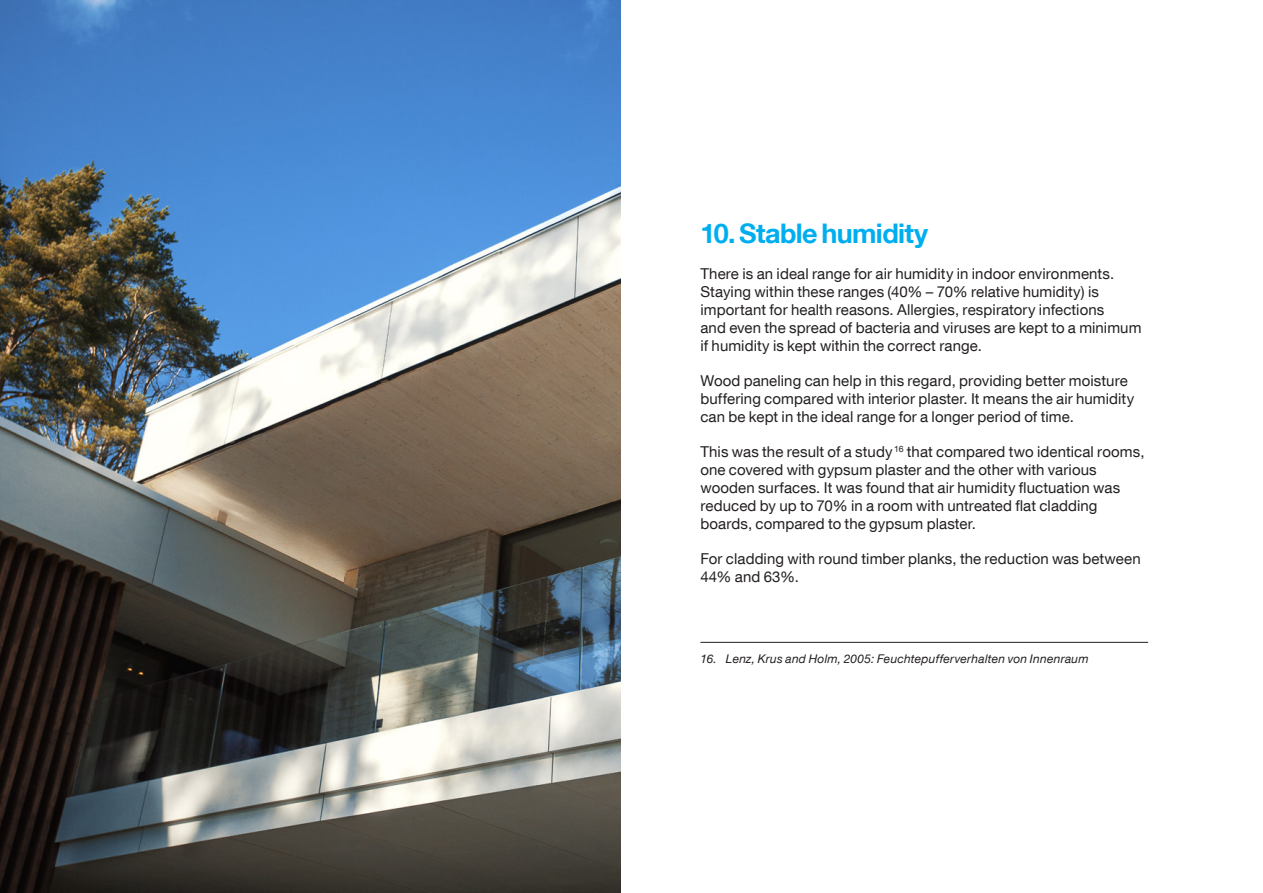
<style>
.page{position:relative;width:1263px;height:893px;background:#fff}
.page>*{position:absolute;margin:0;border:0;box-sizing:border-box;transform-origin:0 0}
.Rubrik_mindre{font:700 27px "Helvetica Neue LT Com";letter-spacing:-.025em;color:#00aeef}
.Brödtext{font:15px/18px "Helvetica Neue LT Com";letter-spacing:.005em;color:#231f20}
.Källhandvisning{font:italic 12px "Helvetica Neue LT Com";letter-spacing:.02em;color:#231f20}
</style>
<div class="page">
<img style="left:0;top:0;width:621px;height:893px">
<hr style="left:700px;top:642px;width:448px;height:1px;background:#231f20">
<p class="Rubrik_mindre" style="left:700px;top:216px;width:229px">10. Stable humidity</p>
<p class="Brödtext" style="left:700px;top:264px;width:442px">There is an ideal range for air humidity in indoor environments.<br>Staying within these ranges (40% – 70% relative humidity) is important for health reasons. Allergies, respiratory infections<br>and even the spread of bacteria and viruses are kept to a minimum if humidity is kept within the correct range.</p>
<p class="Brödtext" style="left:700px;top:371px;width:435px">Wood paneling can help in this regard, providing better moisture buffering compared with interior plaster. It means the air humidity can be kept in the ideal range for a longer period of time.</p>
<p class="Brödtext" style="left:700px;top:442px;width:446px">This was the result of a study <sup>16</sup> that compared two identical rooms, one covered with gypsum plaster and the other with various wooden surfaces. It was found that air humidity fluctuation was reduced by up to 70% in a room with untreated flat cladding boards, compared to the gypsum plaster.</p>
<p class="Brödtext" style="left:700px;top:549px;width:442px">For cladding with round timber planks, the reduction was between<br>44% and 63%.</p>
<p class="Källhandvisning" style="left:700px;top:651px;width:390px">16. Lenz, Krus and Holm, 2005: Feuchtepufferverhalten von Innenraum</p>
</div>
